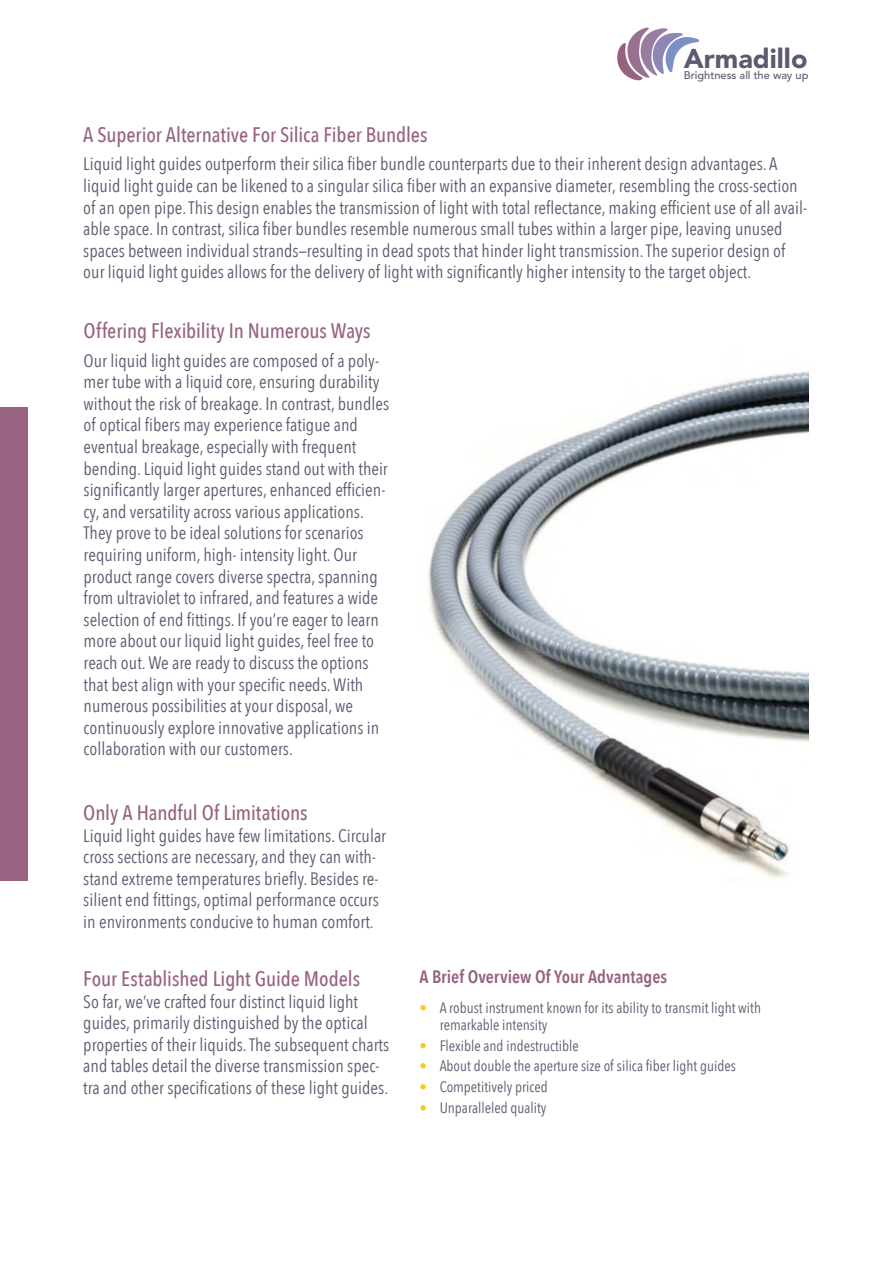
<style>
.page{position:relative;width:893px;height:1263px;background:#fff}
.page>*{position:absolute;margin:0;border:0;box-sizing:border-box;transform-origin:0 0}
.t1{font:900 27px "Avenir LT Std";color:#5d5a6f}
.t2{font:500 21px "Avenir Next Condensed";letter-spacing:-.005em;color:#976380}
.t3{font:18px/21.6px "Avenir Next Condensed";color:#5c5a70}
.t4{font:600 18px "Avenir Next Condensed";color:#976380}
.t5{font:15px/16.5px "Avenir Next Condensed";color:#5c5a70}
.t6{font:500 11.1px "Avenir LT Std";color:#5d5a6f}
.s1{font-weight:600;color:#fec817}
</style>
<div class="page">
<img style="left:428px;top:372px;width:381px;height:507px">
<div style="left:0;top:408px;width:28px;height:473px;background:#976380"></div>
<svg style="left:617px;top:28px;width:83px;height:52px"></svg>
<p class="t1" style="left:684px;top:42px;width:125px">Armadillo</p>
<p class="t6" style="left:684px;top:69px;width:126px">Brightness all the way up</p>
<p class="t2" style="left:83px;top:122px;width:346px">A Superior Alternative For Silica Fiber Bundles</p>
<p class="t3" style="left:83px;top:152px;width:725px">Liquid light guides outperform their silica fiber bundle counterparts due to their inherent design advantages. A liquid light guide can be likened to a singular silica fiber with an expansive diameter, resembling the cross-section of an open pipe. This design enables the transmission of light with total reflectance, making efficient use of all avail&shy;able space. In contrast, silica fiber bundles resemble numerous small tubes within a larger pipe, leaving unused spaces between individual strands—resulting in dead spots that hinder light transmission. The superior design of our liquid light guides allows for the delivery of light with significantly higher intensity to the target object.</p>
<p class="t2" style="left:84px;top:318px;width:289px">Offering Flexibility In Numerous Ways</p>
<p class="t3" style="left:84px;top:349px;width:307px">Our liquid light guides are composed of a poly&shy;mer tube with a liquid core, ensuring durability without the risk of breakage. In contrast, bundles of optical fibers may experience fatigue and eventual breakage, especially with frequent bending. Liquid light guides stand out with their significantly larger apertures, enhanced efficien&shy;cy, and versatility across various applications.<br>They prove to be ideal solutions for scenarios requiring uniform, high- intensity light. Our product range covers diverse spectra, spanning from ultraviolet to infrared, and features a wide selection of end fittings. If you’re eager to learn more about our liquid light guides, feel free to reach out. We are ready to discuss the options that best align with your specific needs. With numerous possibilities at your disposal, we continuously explore innovative applications in collaboration with our customers.</p>
<p class="t2" style="left:83px;top:800px;width:226px">Only A Handful Of Limitations</p>
<p class="t3" style="left:83px;top:824px;width:304px">Liquid light guides have few limitations. Circular cross sections are necessary, and they can with&shy;stand extreme temperatures briefly. Besides re&shy;silient end fittings, optimal performance occurs in environments conducive to human comfort.</p>
<p class="t2" style="left:83px;top:966px;width:278px">Four Established Light Guide Models</p>
<p class="t3" style="left:83px;top:989px;width:307px">So far, we’ve crafted four distinct liquid light guides, primarily distinguished by the optical properties of their liquids. The subsequent charts and tables detail the diverse transmission spec&shy;tra and other specifications of these light guides.</p>
<p class="t4" style="left:419px;top:961px;width:249px">A Brief Overview Of Your Advantages</p>
<p class="t5" style="left:440px;top:999px;width:323px;text-indent:-20px"><span class="s1">•</span> A robust instrument known for its ability to transmit light with remarkable intensity</p>
<p class="t5" style="left:419px;top:1036px;width:161px"><span class="s1">•</span> Flexible and indestructible</p>
<p class="t5" style="left:419px;top:1057px;width:318px"><span class="s1">•</span> About double the aperture size of silica fiber light guides</p>
<p class="t5" style="left:419px;top:1078px;width:130px"><span class="s1">•</span> Competitively priced</p>
<p class="t5" style="left:419px;top:1099px;width:129px"><span class="s1">•</span> Unparalleled quality</p>
</div>
